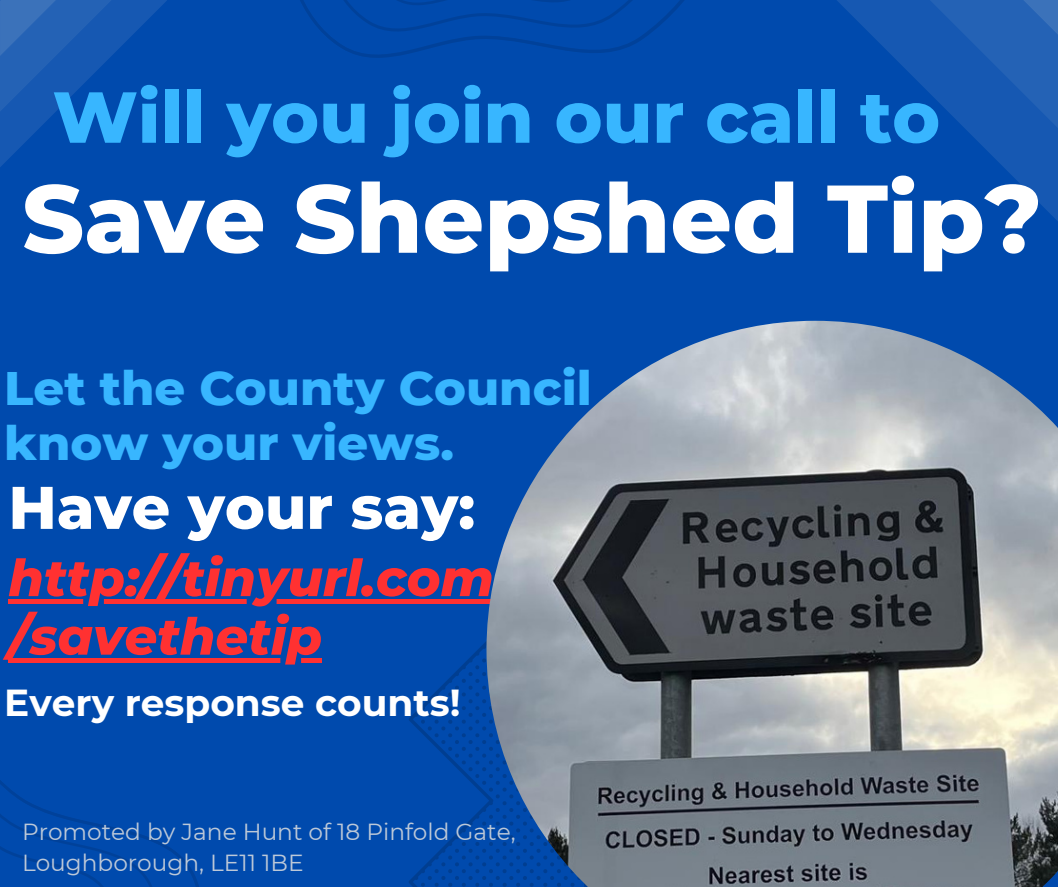
<style>
.page{position:relative;width:1058px;height:887px;background:#fff}
.page>*{position:absolute;margin:0;border:0;box-sizing:border-box;transform-origin:0 0}
.t1{font:800 96px "Montserrat";color:#fff}
.t2{font:800 72px "Montserrat";color:#38b6ff}
.t3{font:800 60px "Montserrat";color:#fff}
.t4{font:italic 800 51px/58.5px "Montserrat";color:#ff3131}
.t5{font:800 48px/55.2px "Montserrat";color:#38b6ff}
.t6{font:700 37.5px "Montserrat";color:#fff}
.t7{font:23.25px/31.8px "Montserrat";color:#bcc8d8}
</style>
<div class="page">
<div style="left:0;top:0;width:1058px;height:886px;background:#004aad"></div>
<svg style="left:0;top:0;width:166px;height:167px"></svg>
<svg style="left:837px;top:0;width:221px;height:221px"></svg>
<svg style="left:907px;top:0;width:151px;height:166px"></svg>
<svg style="left:409px;top:642px;width:77px;height:244px"></svg>
<svg style="left:304px;top:0;width:364px;height:58px"></svg>
<svg style="left:145px;top:836px;width:54px;height:50px"></svg>
<svg style="left:0;top:780px;width:145px;height:106px"></svg>
<div style="left:8px;top:599px;width:486px;height:5px;background:#ff3131"></div>
<hr style="left:8px;top:658px;width:314px;height:4px;background:#ff3131">
<img style="left:486px;top:321px;width:572px;height:565px">
<p class="t2" style="left:53px;top:73px;width:889px">Will you join our call to</p>
<p class="t1" style="left:22px;top:160px;width:1021px">Save Shepshed Tip?</p>
<p class="t5" style="left:4px;top:360px;width:589px">Let the County Council know your views.</p>
<p class="t3" style="left:8px;top:471px;width:468px">Have your say:</p>
<p class="t4" style="left:8px;top:548px;width:487px">http://tinyurl.com /savethetip</p>
<p class="t6" style="left:4px;top:679px;width:458px">Every response counts!</p>
<p class="t7" style="left:22px;top:815px;width:495px">Promoted by Jane Hunt of 18 Pinfold Gate,<br>Loughborough, LE11 1BE</p>
</div>
